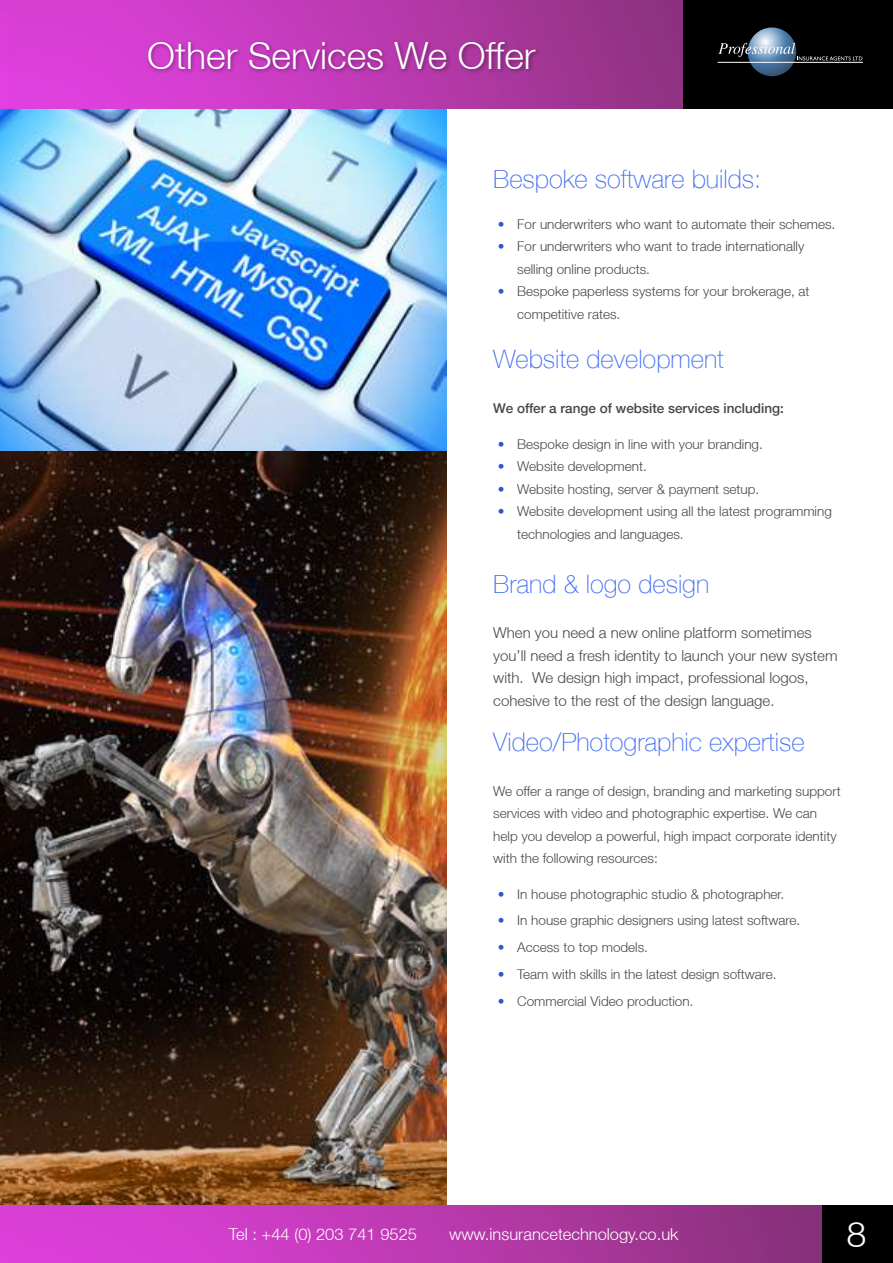
<style>
.page{position:relative;width:893px;height:1263px;background:#fff}
.page>*{position:absolute;margin:0;border:0;box-sizing:border-box;transform-origin:0 0}
.t1{font:300 37.5px "Helvetica Neue LT";color:#fff}
.t2{font:300 36px "Helvetica Neue LT";color:#fff}
.t3{font:100 25.5px "Helvetica Neue LT";color:#426ef1}
.t4{font:300 16.5px "Helvetica Neue LT";color:#fff}
.t5{font:300 15px/22.5px "Helvetica Neue LT";color:#464646}
.t6{font:300 13.5px/22.5px "Helvetica Neue LT";color:#464646}
.t7{font:500 13.5px "Helvetica Neue LT";color:#464646}
.s1{color:#2e57cf}
</style>
<div class="page">
<img style="left:0;top:108px;width:446px;height:1097px">
<img style="left:13px;top:0;width:670px;height:108px">
<img style="left:13px;top:1205px;width:809px;height:58px">
<div style="left:822px;top:1205px;width:71px;height:58px;background:#000"></div>
<img style="left:0;top:0;width:13px;height:108px">
<img style="left:0;top:1205px;width:13px;height:58px">
<div style="left:683px;top:0;width:210px;height:108px;background:#000"></div>
<svg style="left:748px;top:27px;width:48px;height:49px"></svg>
<svg style="left:718px;top:43px;width:144px;height:17px"></svg>
<hr style="left:718px;top:62px;width:144px;height:1px;background:#fff">
<div style="left:146px;top:40px;width:394px;height:33px;background:#000;opacity:.35"></div>
<h1 class="t1" style="left:147px;top:33px;width:390px">Other Services We Offer</h1>
<h3 class="t3" style="left:493px;top:165px;width:269px">Bespoke software builds:</h3>
<p class="t6" style="left:498px;top:212px;width:339px"><span class="s1">•</span> For underwriters who want to automate their schemes.</p>
<p class="t6" style="left:517px;top:235px;width:289px;text-indent:-20px"><span class="s1">•</span> For underwriters who want to trade internationally selling online products.</p>
<p class="t6" style="left:517px;top:280px;width:294px;text-indent:-20px"><span class="s1">•</span> Bespoke paperless systems for your brokerage, at competitive rates.</p>
<h3 class="t3" style="left:493px;top:345px;width:232px">Website development</h3>
<p class="t7" style="left:493px;top:400px;width:292px">We offer a range of website services including:</p>
<p class="t6" style="left:498px;top:432px;width:267px"><span class="s1">•</span> Bespoke design in line with your branding.</p>
<p class="t6" style="left:498px;top:455px;width:151px"><span class="s1">•</span> Website development.</p>
<p class="t6" style="left:498px;top:477px;width:263px"><span class="s1">•</span> Website hosting, server &amp; payment setup.</p>
<p class="t6" style="left:517px;top:500px;width:316px;text-indent:-20px"><span class="s1">•</span> Website development using all the latest programming technologies and languages.</p>
<h3 class="t3" style="left:493px;top:570px;width:217px">Brand &amp; logo design</h3>
<p class="t5" style="left:493px;top:621px;width:346px">When you need a new online platform sometimes you’ll need a fresh identity to launch your new system with. We design high impact, professional logos, cohesive to the rest of the design language.</p>
<h3 class="t3" style="left:493px;top:727px;width:313px">Video/Photographic expertise</h3>
<p class="t6" style="left:493px;top:779px;width:349px">We offer a range of design, branding and marketing support services with video and photographic expertise. We can help you develop a powerful, high impact corporate identity with the following resources:</p>
<p class="t6" style="left:498px;top:882px;width:288px"><span class="s1">•</span> In house photographic studio &amp; photographer.</p>
<p class="t6" style="left:498px;top:909px;width:304px"><span class="s1">•</span> In house graphic designers using latest software.</p>
<p class="t6" style="left:498px;top:936px;width:152px"><span class="s1">•</span> Access to top models.</p>
<p class="t6" style="left:498px;top:963px;width:280px"><span class="s1">•</span> Team with skills in the latest design software.</p>
<p class="t6" style="left:498px;top:989px;width:197px"><span class="s1">•</span> Commercial Video production.</p>
<p class="t4" style="left:229px;top:1224px;width:190px">Tel : +44 (0) 203 741 9525</p>
<p class="t4" style="left:449px;top:1224px;width:231px">www.insurancetechnology.co.uk</p>
<h2 class="t2" style="left:847px;top:1212px;width:22px">8</h2>
</div>
